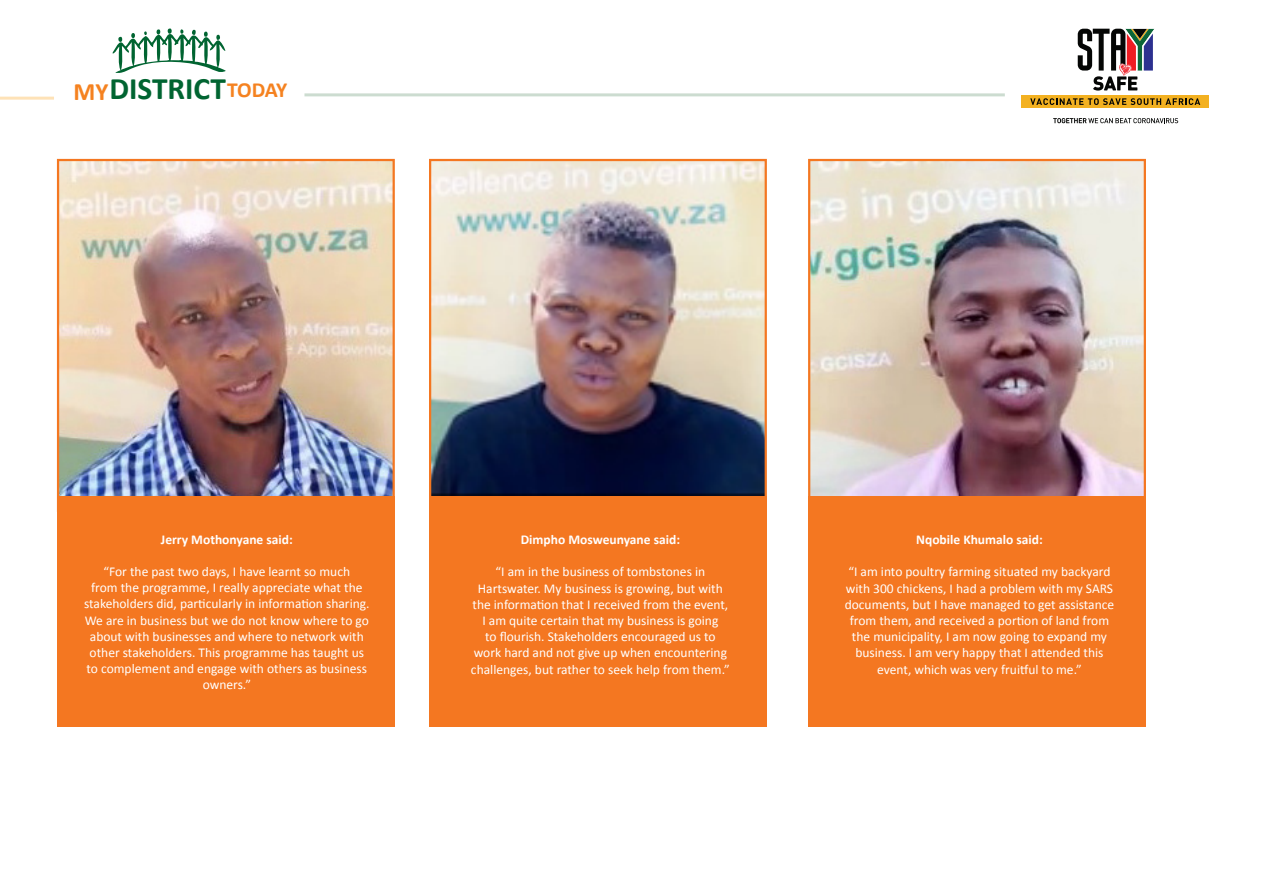
<style>
.page{position:relative;width:1263px;height:893px;background:#fff}
.page>*{position:absolute;margin:0;border:0;box-sizing:border-box;transform-origin:0 0}
.t1{font:700 31.35px "Calibri";color:#006431}
.t2{font:700 25.05px "Calibri";color:#f58220}
.t3{font:700 21.6px "Calibri";letter-spacing:-.025em;color:#f58220}
.t4{font:13.5px/16.2px "Calibri";color:#fff;text-align:center}
.t5{font:700 13.5px "Calibri";color:#fff}
</style>
<div class="page">
<hr style="left:0;top:97px;width:54px;height:3px;background:#fee2b7">
<hr style="left:304px;top:93px;width:701px;height:3px;background:#ccdcd0">
<svg style="left:113px;top:28px;width:113px;height:45px"></svg>
<svg style="left:1078px;top:29px;width:76px;height:62px"></svg>
<div style="left:1022px;top:95px;width:187px;height:12px;background:#f3b121"></div>
<svg style="left:1030px;top:98px;width:170px;height:7px"></svg>
<svg style="left:1053px;top:118px;width:125px;height:5px"></svg>
<img style="left:60px;top:162px;width:332px;height:334px">
<div style="left:57px;top:159px;width:338px;height:353px;border:2px solid #f47721"></div>
<img style="left:432px;top:162px;width:332px;height:334px">
<div style="left:429px;top:159px;width:338px;height:353px;border:2px solid #f47721"></div>
<img style="left:811px;top:162px;width:332px;height:334px">
<div style="left:808px;top:159px;width:338px;height:353px;border:2px solid #f47721"></div>
<div style="left:57px;top:496px;width:338px;height:231px;background:#f47721"></div>
<div style="left:429px;top:496px;width:338px;height:231px;background:#f47721"></div>
<div style="left:808px;top:496px;width:338px;height:231px;background:#f47721"></div>
<p class="t2" style="left:73px;top:75px;width:36px">MY</p>
<p class="t1" style="left:109px;top:69px;width:118px">DISTRICT</p>
<p class="t3" style="left:227px;top:76px;width:62px">TODAY</p>
<p class="t5" style="left:161px;top:530px;width:133px">Jerry Mothonyane said:</p>
<p class="t4" style="left:84px;top:563px;width:287px">“For the past two days, I have learnt so much<br>from the programme, I really appreciate what the stakeholders did, particularly in information sharing.<br>We are in business but we do not know where to go about with businesses and where to network with other stakeholders. This programme has taught us to complement and engage with others as business owners.”</p>
<p class="t5" style="left:521px;top:531px;width:161px">Dimpho Mosweunyane said:</p>
<p class="t4" style="left:471px;top:564px;width:260px">“I am in the business of tombstones in Hartswater. My business is growing, but with the information that I received from the event, I am quite certain that my business is going<br>to flourish. Stakeholders encouraged us to work hard and not give up when encountering challenges, but rather to seek help from them.”</p>
<p class="t5" style="left:916px;top:531px;width:128px">Nqobile Khumalo said:</p>
<p class="t4" style="left:845px;top:564px;width:271px">“I am into poultry farming situated my backyard with 300 chickens, I had a problem with my SARS documents, but I have managed to get assistance from them, and received a portion of land from the municipality, I am now going to expand my business. I am very happy that I attended this event, which was very fruitful to me.”</p>
</div>
